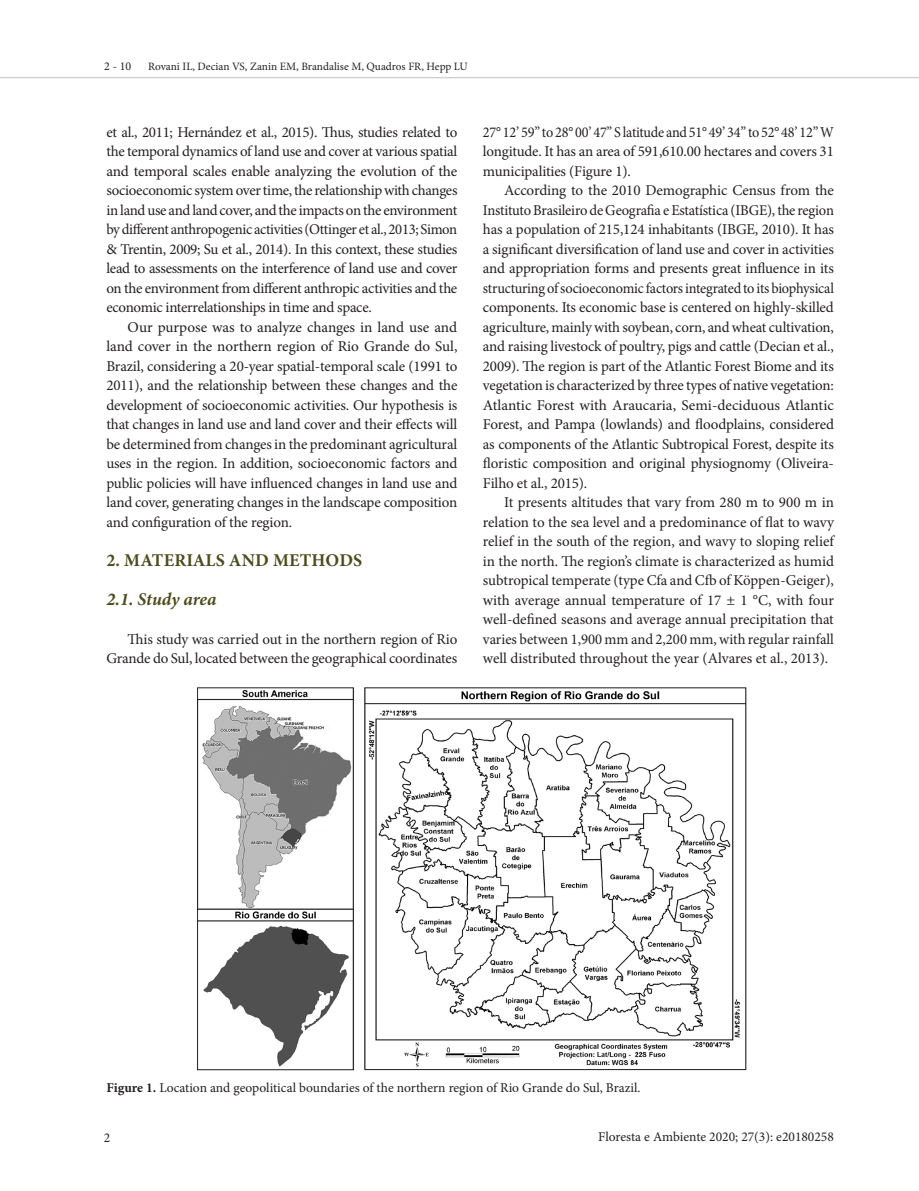
<style>
.page{position:relative;width:919px;height:1191px;background:#fff}
.page>*{position:absolute;margin:0;border:0;box-sizing:border-box;transform-origin:0 0}
.t1{font:700 18px "Minion Pro";letter-spacing:.01em;color:#4c4c1d}
.t2{font:italic 700 18px "Minion Pro";letter-spacing:-.01em;color:#4c4c1d}
.TEXTO{font:15px/19.5px "Minion Pro";letter-spacing:-.01em;color:#231f20;text-align:justify}
.TEXTO-2{font:15px/19.5px "Minion Pro";letter-spacing:-.01em;color:#231f20;text-align:justify;scale:.95 1}
.tit_Figura_tab{font:13.5px "Minion Pro";color:#231f20}
.t3{font:12px "Minion Pro";color:#231f20}
.t4{font:11.25px "Minion Pro";color:#231f20}
.s1{font-weight:700}
</style>
<div class="page">
<hr style="left:0;top:77px;width:918px;height:1px;background:#d1d2d4">
<img style="left:197px;top:687px;width:550px;height:384px">
<p class="t3" style="left:104px;top:58px;width:28px">2 - 10</p>
<p class="t4" style="left:148px;top:59px;width:321px">Rovani IL, Decian VS, Zanin EM, Brandalise M, Quadros FR, Hepp LU</p>
<p class="TEXTO" style="left:106px;top:122px;width:352px">et al., 2011; Hernández et al., 2015). Thus, studies related to the temporal dynamics of land use and cover at various spatial and temporal scales enable analyzing the evolution of the socioeconomic system over time, the relationship with changes in land use and land cover, and the impacts on the environment by different anthropogenic activities (Ottinger et al., 2013; Simon &amp; Trentin, 2009; Su et al., 2014). In this context, these studies lead to assessments on the interference of land use and cover on the environment from different anthropic activities and the economic interrelationships in time and space.</p>
<p class="TEXTO" style="left:106px;top:317px;width:352px;text-indent:21px">Our purpose was to analyze changes in land use and land cover in the northern region of Rio Grande do Sul, Brazil, considering a 20-year spatial-temporal scale (1991 to 2011), and the relationship between these changes and the development of socioeconomic activities. Our hypothesis is that changes in land use and land cover and their effects will be determined from changes in the predominant agricultural uses in the region. In addition, socioeconomic factors and public policies will have influenced changes in land use and land cover, generating changes in the landscape composition and configuration of the region.</p>
<p class="t1" style="left:106px;top:547px;width:257px">2. MATERIALS AND METHODS</p>
<p class="t2" style="left:106px;top:586px;width:112px">2.1. Study area</p>
<p class="TEXTO" style="left:106px;top:629px;width:352px;text-align:right">This study was carried out in the northern region of Rio<br>Grande do Sul, located between the geographical coordinates</p>
<p class="TEXTO-2" style="left:483px;top:122px;width:371px">27° 12’ 59” to 28° 00’ 47” S latitude and 51° 49’ 34” to 52° 48’ 12” W longitude. It has an area of 591,610.00 hectares and covers 31 municipalities (Figure 1).</p>
<p class="TEXTO" style="left:483px;top:181px;width:352px;text-indent:21px">According to the 2010 Demographic Census from the Instituto Brasileiro de Geografia e Estatística (IBGE), the region has a population of 215,124 inhabitants (IBGE, 2010). It has a significant diversification of land use and cover in activities and appropriation forms and presents great influence in its structuring of socioeconomic factors integrated to its biophysical components. Its economic base is centered on highly-skilled agriculture, mainly with soybean, corn, and wheat cultivation, and raising livestock of poultry, pigs and cattle (Decian et al., 2009). The region is part of the Atlantic Forest Biome and its vegetation is characterized by three types of native vegetation:<br>Atlantic Forest with Araucaria, Semi-deciduous Atlantic Forest, and Pampa (lowlands) and floodplains, considered as components of the Atlantic Subtropical Forest, despite its floristic composition and original physiognomy (Oliveira-Filho et al., 2015).</p>
<p class="TEXTO" style="left:483px;top:493px;width:352px;text-indent:21px">It presents altitudes that vary from 280 m to 900 m in relation to the sea level and a predominance of flat to wavy relief in the south of the region, and wavy to sloping relief in the north. The region’s climate is characterized as humid subtropical temperate (type Cfa and Cfb of Köppen-Geiger), with average annual temperature of 17 ± 1 °C, with four well-defined seasons and average annual precipitation that varies between 1,900 mm and 2,200 mm, with regular rainfall well distributed throughout the year (Alvares et al., 2013).</p>
<p class="tit_Figura_tab" style="left:106px;top:1078px;width:535px"><span class="s1">Figure 1.</span> Location and geopolitical boundaries of the northern region of Rio Grande do Sul, Brazil.</p>
<p class="tit_Figura_tab" style="left:104px;top:1128px;width:8px">2</p>
<p class="tit_Figura_tab" style="left:598px;top:1127px;width:237px">Floresta e Ambiente 2020; 27(3): e20180258</p>
</div>
